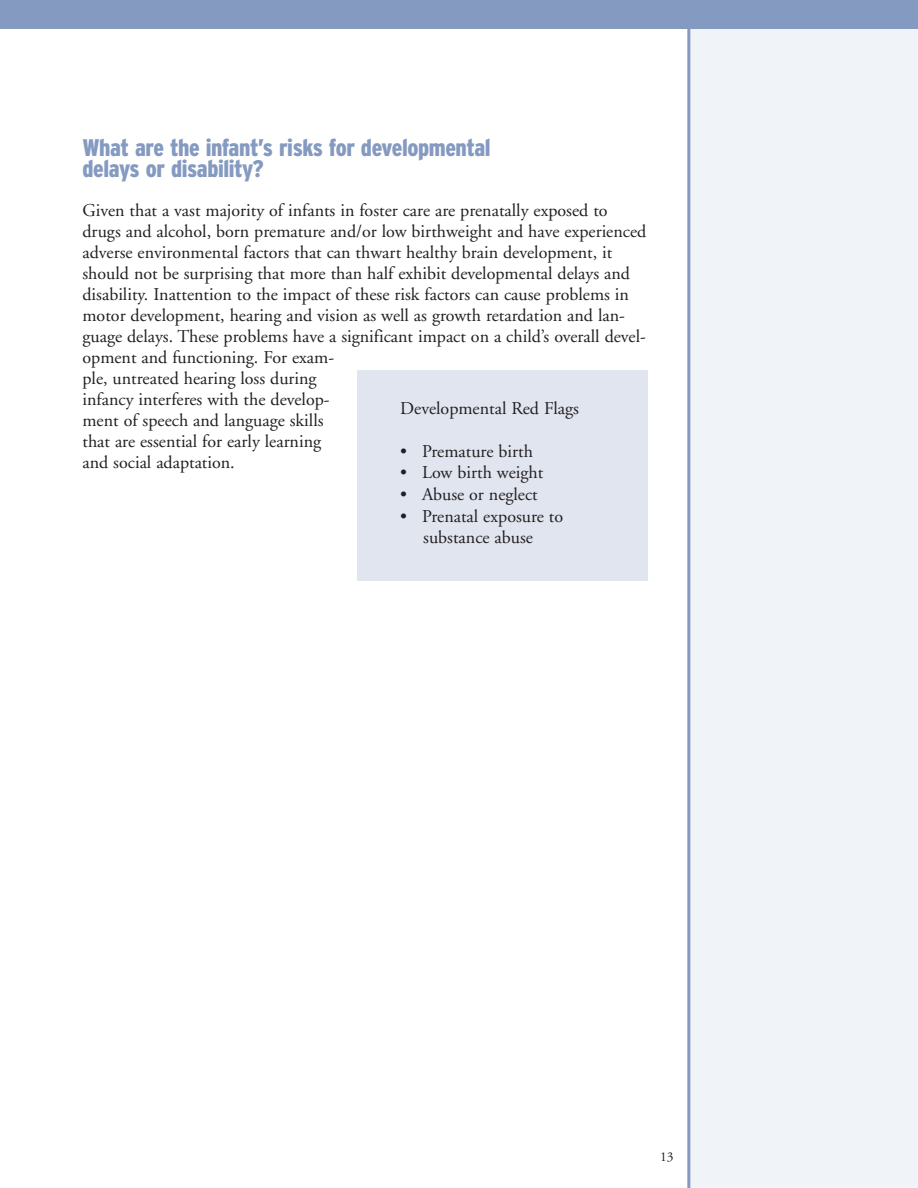
<style>
.page{position:relative;width:918px;height:1188px;background:#fff}
.page>*{position:absolute;margin:0;border:0;box-sizing:border-box;transform-origin:0 0}
.t1{font:900 condensed 24px/21px "Interstate";letter-spacing:-.015em;color:#859ac0}
.t2{font:18px/21px "Adobe Garamond";color:#231f20}
.t3{font:13.5px "Adobe Garamond";color:#231f20}
</style>
<div class="page">
<div style="left:688px;top:0;width:230px;height:1188px;background:#f0f3f8"></div>
<hr style="left:687px;top:0;width:3px;height:1188px;background:#859ac0">
<div style="left:0;top:0;width:918px;height:29px;background:#859ac0"></div>
<div style="left:358px;top:370px;width:290px;height:210px;background:#e1e5f0"></div>
<h1 class="t1" style="left:82px;top:139px;width:410px">What are the infant’s risks for developmental delays or disability?</h1>
<p class="t2" style="left:82px;top:201px;width:565px">Given that a vast majority of infants in foster care are prenatally exposed to drugs and alcohol, born premature and/or low birthweight and have experienced adverse environmental factors that can thwart healthy brain development, it should not be surprising that more than half exhibit developmental delays and disability. Inattention to the impact of these risk factors can cause problems in motor development, hearing and vision as well as growth retardation and lan&shy;guage delays. These problems have a significant impact on a child’s overall devel&shy;opment and functioning. For exam-<br>ple, untreated hearing loss during<br>infancy interferes with the develop-<br>ment of speech and language skills<br>that are essential for early learning<br>and social adaptation.</p>
<p class="t2" style="left:400px;top:399px;width:180px">Developmental Red Flags</p>
<p class="t2" style="left:400px;top:442px;width:134px">• Premature birth</p>
<p class="t2" style="left:400px;top:464px;width:144px">• Low birth weight</p>
<p class="t2" style="left:400px;top:486px;width:139px">• Abuse or neglect</p>
<p class="t2" style="left:400px;top:507px;width:164px;line-height:21.6px;text-align:center">• Prenatal exposure to substance abuse</p>
<p class="t3" style="left:660px;top:1152px;width:15px">13</p>
</div>
